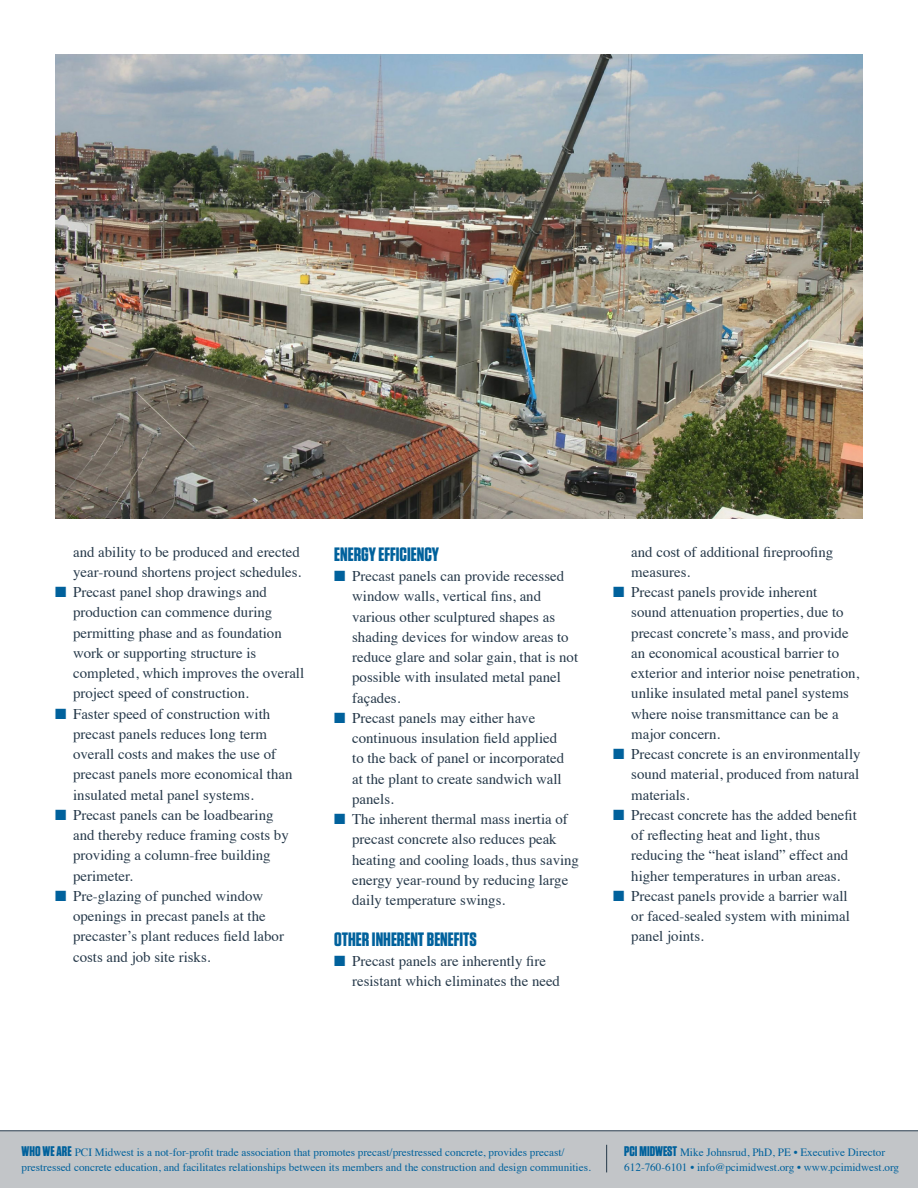
<style>
.page{position:relative;width:918px;height:1188px;background:#fff}
.page>*{position:absolute;margin:0;border:0;box-sizing:border-box;transform-origin:0 0}
.t1{font:700 19.35px "Tungsten";color:#00619c}
.t2{font:14.85px/20.2px "Times";color:#253849}
.t3{font:11.25px/14.9px "Times";color:#00619c}
.s1{color:#00619c}
.s2{font-family:"Tungsten";font-weight:700;font-size:13.95px}
</style>
<div class="page">
<div style="left:0;top:1131px;width:918px;height:57px;background:#c2c5c8"></div>
<hr style="left:0;top:1130px;width:918px;height:1px;background:#253849">
<svg style="left:606px;top:1145px;width:1px;height:27px"></svg>
<img style="left:55px;top:55px;width:807px;height:463px">
<p class="t2" style="left:73px;top:540px;width:230px">and ability to be produced and erected year-round shortens project schedules.</p>
<p class="t2" style="left:73px;top:581px;width:233px;text-indent:-18px"><span class="s1">■</span> Precast panel shop drawings and production can commence during permitting phase and as foundation work or supporting structure is completed, which improves the overall project speed of construction.</p>
<p class="t2" style="left:73px;top:702px;width:221px;text-indent:-18px"><span class="s1">■</span> Faster speed of construction with precast panels reduces long term overall costs and makes the use of precast panels more economical than insulated metal panel systems.</p>
<p class="t2" style="left:73px;top:803px;width:217px;text-indent:-18px"><span class="s1">■</span> Precast panels can be loadbearing and thereby reduce framing costs by providing a column-free building perimeter.</p>
<p class="t2" style="left:73px;top:884px;width:212px;text-indent:-18px"><span class="s1">■</span> Pre-glazing of punched window openings in precast panels at the precaster’s plant reduces field labor costs and job site risks.</p>
<p class="t1" style="left:334px;top:544px;width:106px">ENERGY EFFICIENCY</p>
<p class="t2" style="left:352px;top:565px;width:228px;text-indent:-18px"><span class="s1">■</span> Precast panels can provide recessed window walls, vertical fins, and various other sculptured shapes as shading devices for window areas to reduce glare and solar gain, that is not possible with insulated metal panel façades.</p>
<p class="t2" style="left:352px;top:706px;width:213px;text-indent:-18px"><span class="s1">■</span> Precast panels may either have continuous insulation field applied to the back of panel or incorporated at the plant to create sandwich wall panels.</p>
<p class="t2" style="left:352px;top:808px;width:228px;text-indent:-18px"><span class="s1">■</span> The inherent thermal mass inertia of precast concrete also reduces peak heating and cooling loads, thus saving energy year-round by reducing large daily temperature swings.</p>
<p class="t1" style="left:334px;top:929px;width:144px">OTHER INHERENT BENEFITS</p>
<p class="t2" style="left:352px;top:949px;width:209px;text-indent:-18px"><span class="s1">■</span> Precast panels are inherently fire resistant which eliminates the need</p>
<p class="t2" style="left:631px;top:540px;width:204px">and cost of additional fireproofing measures.</p>
<p class="t2" style="left:631px;top:581px;width:230px;text-indent:-18px"><span class="s1">■</span> Precast panels provide inherent<br>sound attenuation properties, due to precast concrete’s mass, and provide an economical acoustical barrier to exterior and interior noise penetration, unlike insulated metal panel systems where noise transmittance can be a major concern.</p>
<p class="t2" style="left:631px;top:743px;width:231px;text-align:justify;text-indent:-18px"><span class="s1">■</span> Precast concrete is an environmentally sound material, produced from natural materials.</p>
<p class="t2" style="left:631px;top:803px;width:227px;text-indent:-18px"><span class="s1">■</span> Precast concrete has the added benefit of reflecting heat and light, thus reducing the “heat island” effect and higher temperatures in urban areas.</p>
<p class="t2" style="left:631px;top:884px;width:220px;text-indent:-18px"><span class="s1">■</span> Precast panels provide a barrier wall or faced-sealed system with minimal panel joints.</p>
<p class="t3" style="left:22px;top:1144px;width:571px"><span class="s2">WHO WE ARE</span> PCI Midwest is a not-for-profit trade association that promotes precast/prestressed concrete, provides precast/ prestressed concrete education, and facilitates relationships between its members and the construction and design communities.</p>
<p class="t3" style="left:624px;top:1144px;width:276px"><span class="s2">PCI MIDWEST</span> Mike Johnsrud, PhD, PE • Executive Director<br>612-760-6101 • info@pcimidwest.org • www.pcimidwest.org</p>
</div>
